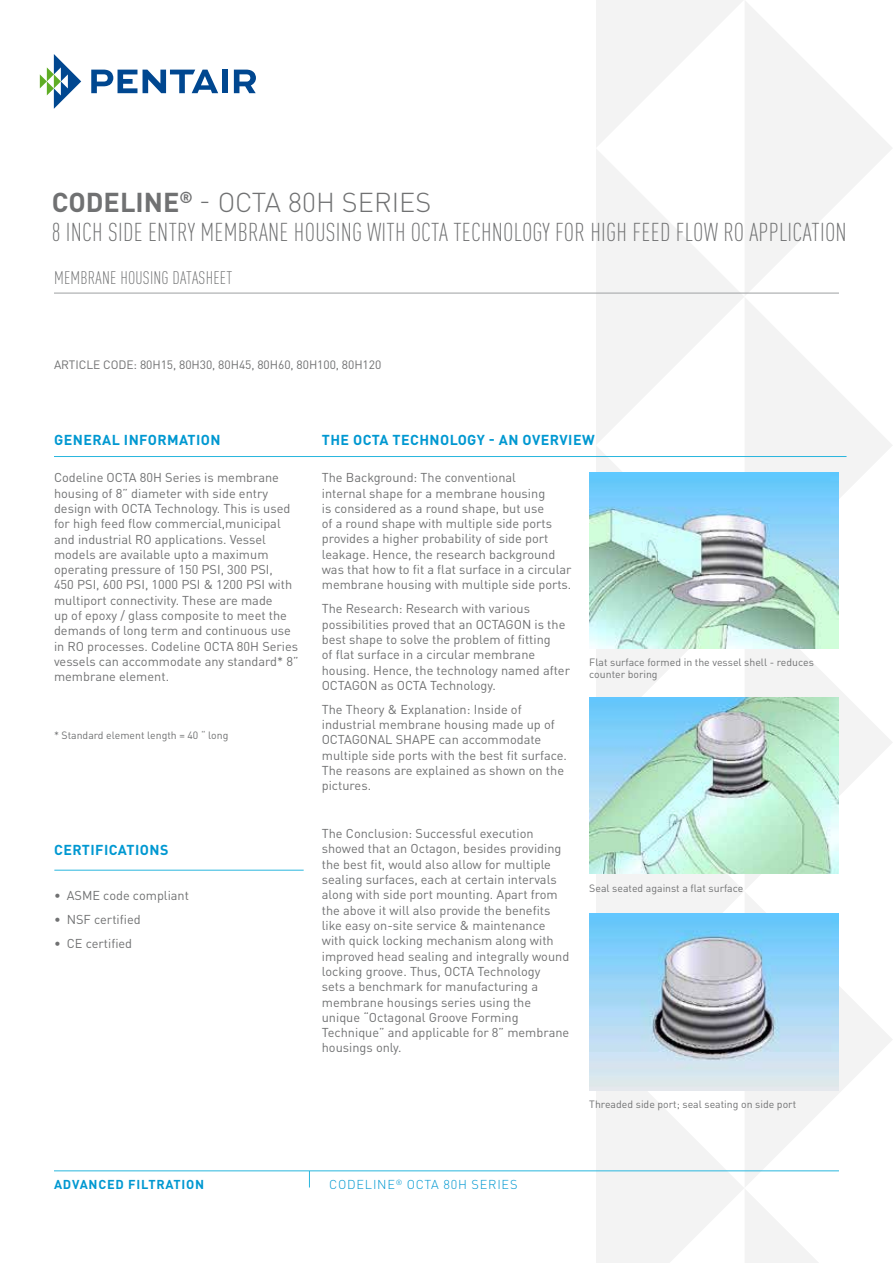
<style>
.page{position:relative;width:893px;height:1263px;background:#fff}
.page>*{position:absolute;margin:0;border:0;box-sizing:border-box;transform-origin:0 0}
.t1{font:300 27px "DIN Pro";color:#707172}
.t2{font:300 condensed 25.5px "DIN Pro";letter-spacing:.01em;color:#707172}
.t3{font:300 condensed 18px "DIN Pro";letter-spacing:.01em;color:#707172}
.t4{font:700 14.25px "DIN Pro";letter-spacing:.03em;color:#0098d1}
.t5{font:12.75px/15.3px "DIN Pro";color:#707172}
.t6{font:300 12.75px "DIN Pro";letter-spacing:.06em;color:#0098d1}
.t7{font:700 12.75px "DIN Pro";letter-spacing:.06em;color:#0098d1}
.t8{font:12px "DIN Pro";letter-spacing:-.005em;color:#707172}
.t9{font:10.5px/12px "DIN Pro";color:#707172}
.s1{font-weight:700}
</style>
<div class="page">
<svg style="left:596px;top:0;width:296px;height:148px"></svg>
<svg style="left:596px;top:148px;width:296px;height:297px"></svg>
<svg style="left:596px;top:445px;width:296px;height:297px"></svg>
<svg style="left:596px;top:742px;width:296px;height:430px"></svg>
<svg style="left:596px;top:1090px;width:237px;height:173px;fill:#f3f3f3"></svg>
<svg style="left:40px;top:54px;width:41px;height:55px"></svg>
<svg style="left:91px;top:70px;width:46px;height:23px"></svg>
<svg style="left:143px;top:70px;width:75px;height:23px"></svg>
<div style="left:222px;top:70px;width:6px;height:23px;background:#004790"></div>
<svg style="left:234px;top:70px;width:22px;height:23px"></svg>
<hr style="left:54px;top:1170px;width:785px;height:1px;background:#28b6de">
<svg style="left:309px;top:1171px;width:1px;height:16px"></svg>
<hr style="left:54px;top:293px;width:785px;height:1px;background:#9ea0a2">
<hr style="left:54px;top:456px;width:792px;height:1px;background:#28b6de">
<hr style="left:54px;top:870px;width:250px;height:1px;background:#28b6de">
<img style="left:589px;top:472px;width:250px;height:176px">
<img style="left:589px;top:697px;width:250px;height:177px">
<img style="left:589px;top:914px;width:250px;height:176px">
<h1 class="t1" style="left:52px;top:182px;width:381px"><span class="s1">CODELINE</span><sup>®</sup> - OCTA 80H SERIES</h1>
<h2 class="t2" style="left:52px;top:214px;width:197px">8 INCH SIDE ENTRY MEMBRANE</h2>
<h2 class="t2" style="left:294px;top:214px;width:551px">HOUSING WITH OCTA TECHNOLOGY FOR HIGH FEED FLOW RO APPLICATION</h2>
<h3 class="t3" style="left:54px;top:265px;width:180px">MEMBRANE HOUSING DATASHEET</h3>
<p class="t8" style="left:54px;top:355px;width:329px">ARTICLE CODE: 80H15, 80H30, 80H45, 80H60, 80H100, 80H120</p>
<p class="t4" style="left:54px;top:428px;width:20px">GENERAL</p>
<p class="t4" style="left:124px;top:428px;width:10px">INFOR</p>
<p class="t4" style="left:167px;top:428px;width:22px">MATION</p>
<p class="t5" style="left:54px;top:469px;width:246px">Codeline OCTA 80H Series is membrane housing of 8” diameter with side entry design with OCTA Technology. This is used for high feed flow commercial,municipal and industrial RO applications. Vessel models are available upto a maximum operating pressure of 150 PSI, 300 PSI,<br>450 PSI, 600 PSI, 1000 PSI &amp; 1200 PSI with multiport connectivity. These are made<br>up of epoxy / glass composite to meet the demands of long term and continuous use in RO processes. Codeline OCTA 80H Series vessels can accommodate any standard* 8” membrane element.</p>
<p class="t9" style="left:54px;top:728px;width:176px">* Standard element length = 40 “ long</p>
<p class="t4" style="left:54px;top:838px;width:9px">CERTIFICATION</p>
<p class="t4" style="left:160px;top:838px;width:10px">S</p>
<p class="t5" style="left:54px;top:887px;width:137px">• ASME code compliant</p>
<p class="t5" style="left:54px;top:911px;width:88px">• NSF certified</p>
<p class="t5" style="left:54px;top:935px;width:80px">• CE certified</p>
<p class="t4" style="left:322px;top:428px;width:274px">THE OCTA TECHNOLOGY - AN OVERVIEW</p>
<p class="t5" style="left:322px;top:469px;width:251px">The Background: The conventional<br>internal shape for a membrane housing<br>is considered as a round shape, but use<br>of a round shape with multiple side ports provides a higher probability of side port leakage. Hence, the research background was that how to fit a flat surface in a circular membrane housing with multiple side ports.</p>
<p class="t5" style="left:322px;top:600px;width:250px">The Research: Research with various possibilities proved that an OCTAGON is the best shape to solve the problem of fitting<br>of flat surface in a circular membrane housing. Hence, the technology named after OCTAGON as OCTA Technology.</p>
<p class="t5" style="left:322px;top:700px;width:247px">The Theory &amp; Explanation: Inside of industrial membrane housing made up of OCTAGONAL SHAPE can accommodate multiple side ports with the best fit surface.<br>The reasons are explained as shown on the pictures.</p>
<p class="t5" style="left:322px;top:825px;width:249px">The Conclusion: Successful execution showed that an Octagon, besides providing the best fit, would also allow for multiple sealing surfaces, each at certain intervals along with side port mounting. Apart from the above it will also provide the benefits like easy on-site service &amp; maintenance with quick locking mechanism along with improved head sealing and integrally wound locking groove. Thus, OCTA Technology<br>sets a benchmark for manufacturing a membrane housings series using the unique “Octagonal Groove Forming Technique” and applicable for 8” membrane housings only.</p>
<p class="t9" style="left:589px;top:655px;width:226px">Flat surface formed in the vessel shell - reduces counter boring</p>
<p class="t9" style="left:589px;top:881px;width:155px">Seal seated against a flat surface</p>
<p class="t9" style="left:589px;top:1097px;width:208px">Threaded side port; seal seating on side port</p>
<p class="t7" style="left:54px;top:1174px;width:152px">ADVANCED FILTRATION</p>
<p class="t6" style="left:329px;top:1174px;width:188px">CODELINE<sup>®</sup> OCTA 80H SERIEs</p>
</div>
